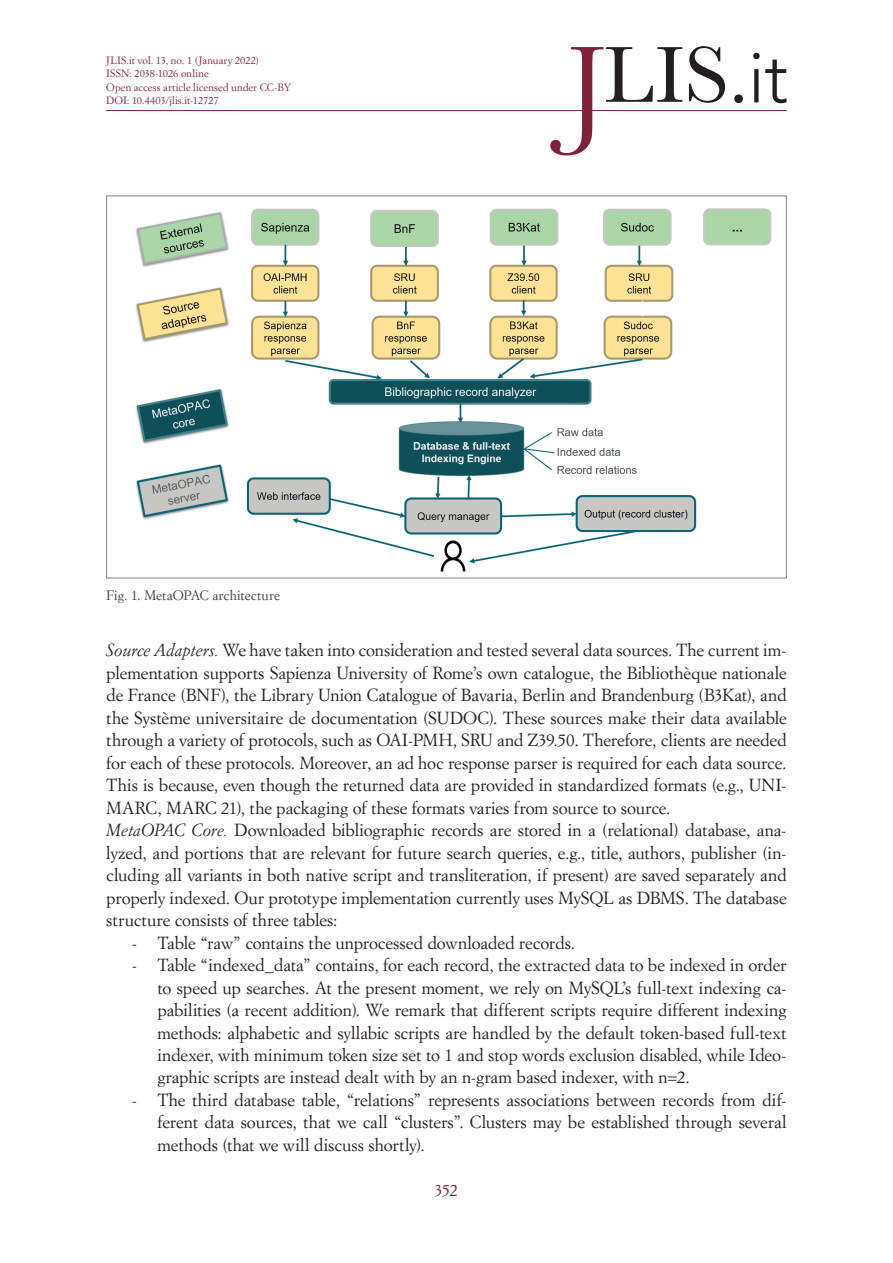
<style>
.page{position:relative;width:893px;height:1263px;background:#fff}
.page>*{position:absolute;margin:0;border:0;box-sizing:border-box;transform-origin:0 0}
.t1{font:17.25px/22.5px "Simoncini Garamond Std";letter-spacing:-.005em;color:#231f20;text-align:justify}
.t2{font:16.5px "Simoncini Garamond Std";color:#80213c}
.t3{font:13.5px "Simoncini Garamond Std";letter-spacing:.005em;color:#3e3e3f}
.t4{font:10.5px/13.5px "Simoncini Garamond Std";letter-spacing:.005em;color:#80213c}
.s1{font-style:italic}
</style>
<div class="page">
<hr style="left:106px;top:110px;width:681px;height:1px;background:#80213c">
<svg style="left:753px;top:53px;width:34px;height:50px"></svg>
<svg style="left:550px;top:46px;width:193px;height:109px"></svg>
<img style="left:135px;top:208px;width:637px;height:364px">
<p class="t4" style="left:106px;top:53px;width:187px">JLIS.it vol. 13, no. 1 (January 2022)<br>ISSN: 2038-1026 online<br>Open access article licensed under CC-BY<br>DOI: 10.4403/jlis.it-12727</p>
<p class="t3" style="left:106px;top:586px;width:175px">Fig. 1. MetaOPAC architecture</p>
<p class="t1" style="left:106px;top:638px;width:682px;text-align:left"><span class="s1">Source Adapters.</span> We have taken into consideration and tested several data sources. The current im&shy;plementation supports Sapienza University of Rome’s own catalogue, the Bibliothèque nationale de France (BNF), the Library Union Catalogue of Bavaria, Berlin and Brandenburg (B3Kat), and the Système universitaire de documentation (SUDOC). These sources make their data available through a variety of protocols, such as OAI-PMH, SRU and Z39.50. Therefore, clients are needed for each of these protocols. Moreover, an ad hoc response parser is required for each data source.<br>This is because, even though the returned data are provided in standardized formats (e.g., UNI-MARC, MARC 21), the packaging of these formats varies from source to source.<br><span class="s1">MetaOPAC Core.</span> Downloaded bibliographic records are stored in a (relational) database, ana&shy;lyzed, and portions that are relevant for future search queries, e.g., title, authors, publisher (in&shy;cluding all variants in both native script and transliteration, if present) are saved separately and properly indexed. Our prototype implementation currently uses MySQL as DBMS. The database structure consists of three tables:</p>
<p class="t1" style="left:132px;top:931px;width:445px">- Table “raw” contains the unprocessed downloaded records.</p>
<p class="t1" style="left:157px;top:953px;width:631px;text-indent:-26px">- Table “indexed_data” contains, for each record, the extracted data to be indexed in order to speed up searches. At the present moment, we rely on MySQL’s full-text indexing ca&shy;pabilities (a recent addition). We remark that different scripts require different indexing methods: alphabetic and syllabic scripts are handled by the default token-based full-text indexer, with minimum token size set to 1 and stop words exclusion disabled, while Ideo&shy;graphic scripts are instead dealt with by an n-gram based indexer, with n=2.</p>
<p class="t1" style="left:157px;top:1088px;width:631px;text-indent:-26px">- The third database table, “relations” represents associations between records from dif&shy;ferent data sources, that we call “clusters”. Clusters may be established through several methods (that we will discuss shortly).</p>
<p class="t2" style="left:435px;top:1180px;width:25px">352</p>
</div>
